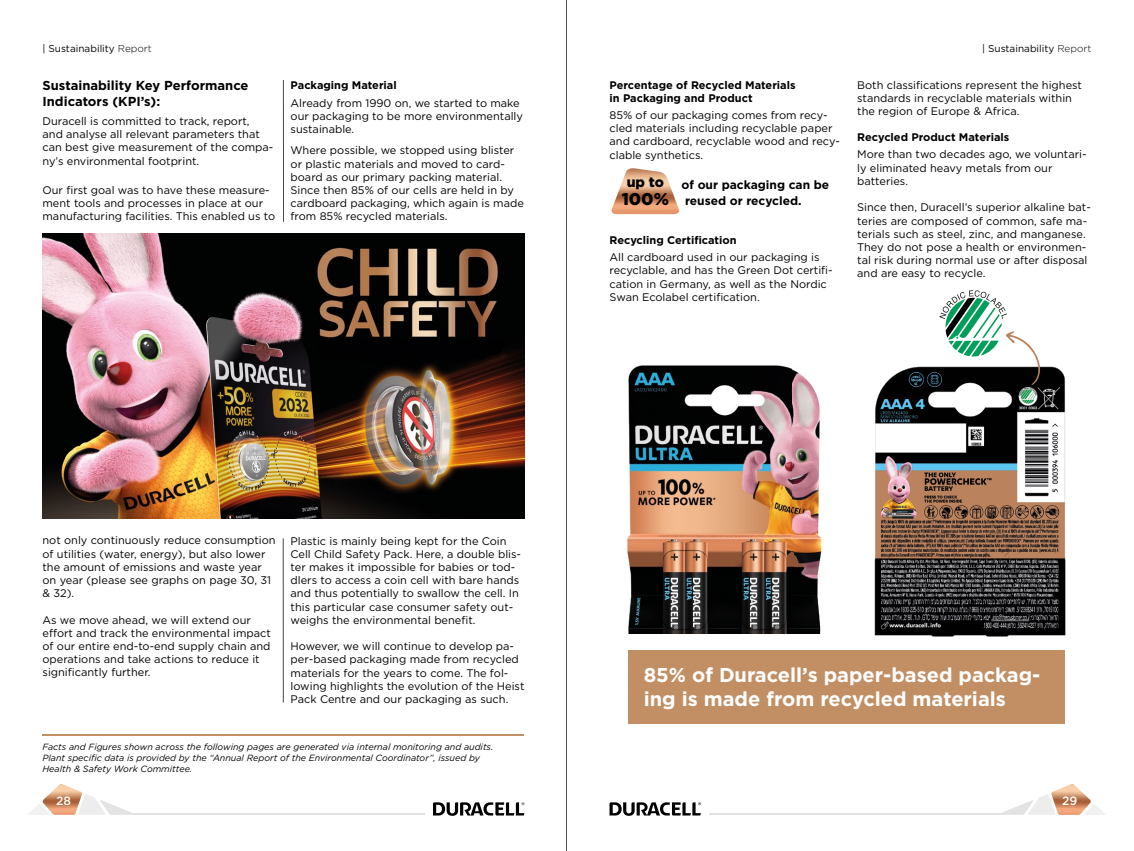
<style>
.page{position:relative;width:1134px;height:851px;background:#fff}
.page>*{position:absolute;margin:0;border:0;box-sizing:border-box;transform-origin:0 0}
.t1{font:700 20px/24px "Gotham";color:#fff}
.t2{font:900 17px "Gotham";color:#000}
.t3{font:900 14px "Gotham";color:#000}
.t4{font:700 13px/15.6px "Gotham";color:#000}
.t5{font:700 12px/15.6px "Gotham";color:#000}
.t6{font:500 12px "Gotham";color:#fff}
.t7{font:11px/13.2px "Gotham";color:#000}
.t8{font:700 11px/13.2px "Gotham";color:#000}
.t9{font:10px "Gotham";color:#000}
.t10{font:italic 9px/10.8px "Gotham";color:#000}
.s1{font-weight:300}
</style>
<div class="page">
<svg style="left:29px;top:784px;width:103px;height:30px"></svg>
<svg style="left:1001px;top:783px;width:104px;height:31px"></svg>
<svg style="left:433px;top:802px;width:91px;height:13px"></svg>
<svg style="left:609px;top:802px;width:92px;height:13px"></svg>
<hr style="left:709px;top:813px;width:292px;height:1px;background:#e3e3e3">
<hr style="left:132px;top:813px;width:293px;height:1px;background:#e3e3e3">
<svg style="left:611px;top:168px;width:69px;height:46px"></svg>
<img style="left:43px;top:233px;width:481px;height:285px">
<hr style="left:567px;top:0;width:1px;height:850px;background:#575756">
<img style="left:627px;top:365px;width:195px;height:269px">
<hr style="left:43px;top:734px;width:481px;height:1px;background:#c28f64">
<img style="left:874px;top:366px;width:192px;height:271px">
<div style="left:628px;top:650px;width:437px;height:73px;background:#c28f64"></div>
<svg style="left:939px;top:290px;width:102px;height:95px"></svg>
<hr style="left:283px;top:80px;width:1px;height:142px;background:#484747">
<hr style="left:283px;top:538px;width:1px;height:164px;background:#484747">
<p class="t9" style="left:43px;top:42px;width:111px">| Sustainability <span class="s1">Report</span></p>
<p class="t9" style="left:982px;top:42px;width:111px">| Sustainability <span class="s1">Report</span></p>
<p class="t4" style="left:43px;top:78px;width:207px">Sustainability Key Performance<br>Indicators (KPI’s):</p>
<p class="t7" style="left:43px;top:114px;width:232px">Duracell is committed to track, report,<br>and analyse all relevant parameters that can best give measurement of the compa&shy;ny’s environmental footprint.</p>
<p class="t7" style="left:43px;top:183px;width:234px">Our first goal was to have these measure&shy;ment tools and processes in place at our manufacturing facilities. This enabled us to</p>
<p class="t8" style="left:609px;top:78px;width:188px">Percentage of Recycled Materials in Packaging and Product</p>
<p class="t7" style="left:609px;top:108px;width:232px">85% of our packaging comes from recy&shy;cled materials including recyclable paper and cardboard, recyclable wood and recy&shy;clable synthetics.</p>
<p class="t5" style="left:685px;top:177px;width:146px;text-indent:-4px">of our packaging can be reused or recycled.</p>
<p class="t8" style="left:609px;top:233px;width:129px">Recycling Certification</p>
<p class="t7" style="left:609px;top:250px;width:225px">All cardboard used in our packaging is recyclable, and has the Green Dot certifi&shy;cation in Germany, as well as the Nordic Swan Ecolabel certification.</p>
<p class="t7" style="left:857px;top:78px;width:226px">Both classifications represent the highest standards in recyclable materials within the region of Europe &amp; Africa.</p>
<p class="t8" style="left:857px;top:131px;width:154px">Recycled Product Materials</p>
<p class="t7" style="left:857px;top:148px;width:231px">More than two decades ago, we voluntari&shy;ly eliminated heavy metals from our batteries.</p>
<p class="t7" style="left:857px;top:200px;width:235px">Since then, Duracell’s superior alkaline bat&shy;teries are composed of common, safe ma&shy;terials such as steel, zinc, and manganese.<br>They do not pose a health or environmen&shy;tal risk during normal use or after disposal and are easy to recycle.</p>
<p class="t8" style="left:291px;top:78px;width:108px">Packaging Material</p>
<p class="t7" style="left:291px;top:96px;width:234px">Already from 1990 on, we started to make our packaging to be more environmentally sustainable.</p>
<p class="t7" style="left:291px;top:143px;width:235px">Where possible, we stopped using blister or plastic materials and moved to card&shy;board as our primary packing material.<br>Since then 85% of our cells are held in by cardboard packaging, which again is made from 85% recycled materials.</p>
<p class="t3" style="left:627px;top:172px;width:39px">up to</p>
<h2 class="t2" style="left:622px;top:187px;width:49px">100%</h2>
<p class="t7" style="left:43px;top:533px;width:235px">not only continuously reduce consumption of utilities (water, energy), but also lower the amount of emissions and waste year on year (please see graphs on page 30, 31 &amp; 32).</p>
<p class="t7" style="left:43px;top:612px;width:230px">As we move ahead, we will extend our effort and track the environmental impact of our entire end-to-end supply chain and operations and take actions to reduce it significantly further.</p>
<p class="t7" style="left:291px;top:533px;width:232px">Plastic is mainly being kept for the Coin Cell Child Safety Pack. Here, a double blis&shy;ter makes it impossible for babies or tod&shy;dlers to access a coin cell with bare hands and thus potentially to swallow the cell. In this particular case consumer safety out&shy;weighs the environmental benefit.</p>
<p class="t7" style="left:291px;top:639px;width:235px">However, we will continue to develop pa&shy;per-based packaging made from recycled materials for the years to come. The fol&shy;lowing highlights the evolution of the Heist Pack Centre and our packaging as such.</p>
<p class="t10" style="left:43px;top:741px;width:452px">Facts and Figures shown across the following pages are generated via internal monitoring and audits.<br>Plant specific data is provided by the “Annual Report of the Environmental Coordinator”, issued by<br>Health &amp; Safety Work Committee.</p>
<h1 class="t1" style="left:644px;top:662px;width:398px">85% of Duracell’s paper-based packag&shy;ing is made from recycled materials</h1>
<p class="t6" style="left:56px;top:792px;width:16px">28</p>
<p class="t6" style="left:1062px;top:792px;width:17px">29</p>
</div>
